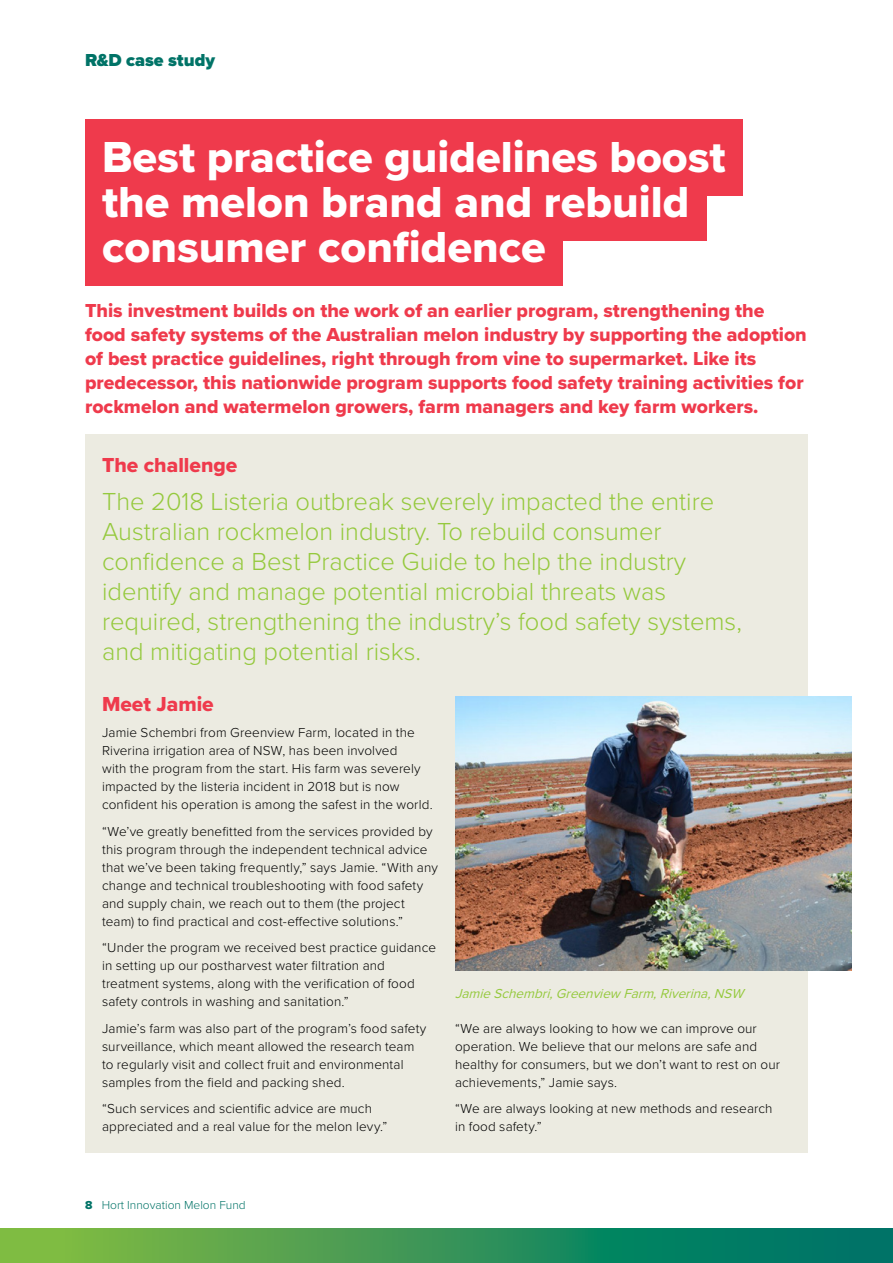
<style>
.page{position:relative;width:893px;height:1263px;background:#fff}
.page>*{position:absolute;margin:0;border:0;box-sizing:border-box;transform-origin:0 0}
.t1{font:45px/45px "Proxima Nova Extrabld";color:#fff}
.t2{font:300 25.5px/30px "Proxima Nova";color:#95c93d}
.t3{font:21px "Proxima Nova Extrabld";color:#ef3a4c}
.t4{font:19.5px/24px "Proxima Nova Extrabld";color:#ef3a4c}
.t5{font:900 18px "Proxima Nova";letter-spacing:-.005em;color:#007367}
.t6{font:300 13.5px/18px "Proxima Nova";letter-spacing:.01em;color:#000}
.t7{font:italic 13.5px "Proxima Nova";color:#95c93d}
.t8{font:300 12px "Proxima Nova";color:#007367}
.s1{font-family:"Proxima Nova Extrabld";font-weight:400}
</style>
<div class="page">
<svg style="left:0;top:1229px;width:893px;height:34px;background:#369556"></svg>
<div style="left:85px;top:434px;width:723px;height:718px;background:#ecebe1"></div>
<div style="left:85px;top:119px;width:658px;height:76px;background:#ef3a4c"></div>
<div style="left:85px;top:164px;width:621px;height:76px;background:#ef3a4c"></div>
<div style="left:85px;top:209px;width:478px;height:76px;background:#ef3a4c"></div>
<img style="left:455px;top:696px;width:397px;height:274px">
<h3 class="t5" style="left:85px;top:46px;width:131px">R&amp;D case study</h3>
<h1 class="t1" style="left:102px;top:134px;width:625px">Best practice guidelines boost the melon brand and rebuild consumer confidence</h1>
<p class="t4" style="left:85px;top:298px;width:723px">This investment builds on the work of an earlier program, strengthening the food safety systems of the Australian melon industry by supporting the adoption of best practice guidelines, right through from vine to supermarket. Like its predecessor, this nationwide program supports food safety training activities for rockmelon and watermelon growers, farm managers and key farm workers.</p>
<h3 class="t3" style="left:102px;top:449px;width:137px">The challenge</h3>
<p class="t2" style="left:102px;top:485px;width:641px">The 2018 Listeria outbreak severely impacted the entire Australian rockmelon industry. To rebuild consumer confidence a Best Practice Guide to help the industry identify and manage potential microbial threats was required, strengthening the industry’s food safety systems, and mitigating potential risks.</p>
<h3 class="t3" style="left:102px;top:688px;width:113px">Meet Jamie</h3>
<p class="t6" style="left:102px;top:723px;width:332px">Jamie Schembri from Greenview Farm, located in the Riverina irrigation area of NSW, has been involved<br>with the program from the start. His farm was severely impacted by the listeria incident in 2018 but is now confident his operation is among the safest in the world.</p>
<p class="t6" style="left:102px;top:822px;width:337px">“We’ve greatly benefitted from the services provided by this program through the independent technical advice that we’ve been taking frequently,” says Jamie. “With any change and technical troubleshooting with food safety and supply chain, we reach out to them (the project team) to find practical and cost-effective solutions.”</p>
<p class="t6" style="left:102px;top:938px;width:335px">“Under the program we received best practice guidance in setting up our postharvest water filtration and treatment systems, along with the verification of food safety controls in washing and sanitation.”</p>
<p class="t6" style="left:102px;top:1018px;width:326px">Jamie’s farm was also part of the program’s food safety surveillance, which meant allowed the research team to regularly visit and collect fruit and environmental samples from the field and packing shed.</p>
<p class="t6" style="left:102px;top:1099px;width:287px">“Such services and scientific advice are much appreciated and a real value for the melon levy.”</p>
<p class="t7" style="left:455px;top:983px;width:295px">JamieSchembri,Greenview Farm,Riverina,NSW</p>
<p class="t6" style="left:455px;top:1018px;width:327px">“We are always looking to how we can improve our operation. We believe that our melons are safe and healthy for consumers, but we don’t want to rest on our achievements,” Jamie says.</p>
<p class="t6" style="left:455px;top:1099px;width:319px">“We are always looking at new methods and research in food safety.”</p>
<p class="t8" style="left:85px;top:1196px;width:162px"><span class="s1">8</span> Hort Innovation Melon Fund</p>
</div>
